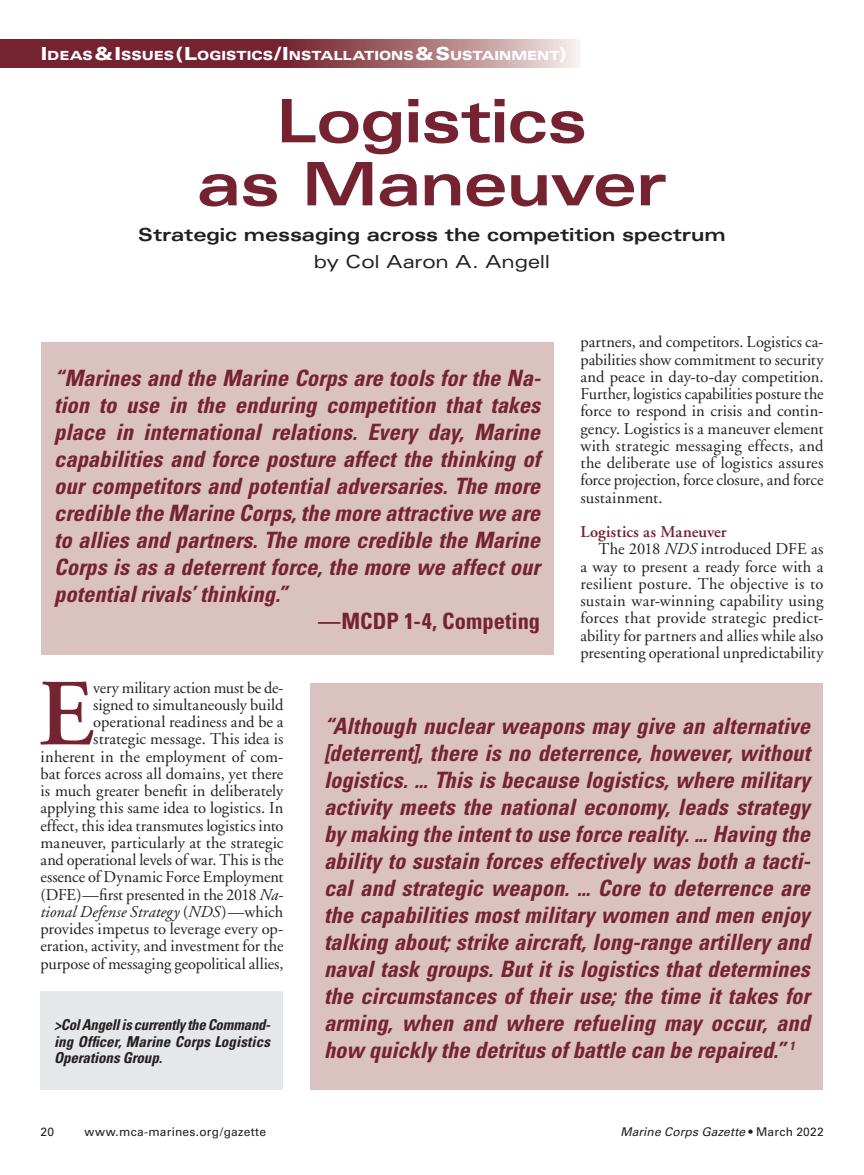
<style>
.page{position:relative;width:864px;height:1175px;background:#fff}
.page>*{position:absolute;margin:0;border:0;box-sizing:border-box;transform-origin:0 0}
.t1{font:600 94.5px "Adobe Garamond";color:#752331}
.t2{font:700 expanded 60px/63px "Univers";letter-spacing:-.015em;color:#752331;text-align:center}
.t3{font:italic 700 condensed 22.5px/27px "Univers";color:#752331;text-align:justify}
.t4{font:700 condensed 22.5px "Univers";letter-spacing:.005em;color:#752331}
.t5{font:700 expanded 18px "Univers";letter-spacing:-.005em;color:#231f20}
.t6{font:expanded 18px "Univers";letter-spacing:-.005em;color:#231f20}
.t7{font:16.5px/17.2px "Adobe Garamond";color:#231f20;text-align:right}
.t8{font:600 16.5px "Adobe Garamond";letter-spacing:.005em;color:#752331}
.t9{font:italic 700 condensed 15px/16.5px "Univers";color:#231f20;text-align:justify}
.t10{font:900 expanded 12.6px "Univers";color:#fff}
.t11{font:12px "Univers";letter-spacing:.02em;color:#231f20}
.t12{font:italic 12px "Univers";letter-spacing:.015em;color:#231f20}
.s1{font-size:18px}
.s2{font-style:italic}
.s3{font-style:normal}
</style>
<div class="page">
<svg style="left:0;top:40px;width:579px;height:28px;background:#93525b"></svg>
<div style="left:40px;top:991px;width:244px;height:98px;background:#e6e7e8"></div>
<div style="left:41px;top:342px;width:513px;height:313px;background:#dac2c0"></div>
<div style="left:310px;top:684px;width:514px;height:405px;background:#dac2c0"></div>
<p class="t10" style="left:41px;top:48px;width:528px"><span class="s1">I</span>DEAS <span class="s1">&amp; I</span>SSUES <span class="s1">(L</span>OGISTICS<span class="s1">/I</span>NSTALLATIONS <span class="s1">&amp; S</span>USTAI NMENT<span class="s1">)</span></p>
<h2 class="t2" style="left:197px;top:89px;width:471px">Logistics<br>as Maneuver</h2>
<p class="t5" style="left:138px;top:225px;width:589px">Strategic messaging across the competition spectrum</p>
<p class="t6" style="left:314px;top:251px;width:238px">by Col Aaron A. Angell</p>
<p class="t3" style="left:54px;top:364px;width:488px">“Marines and the Marine Corps are tools for the Na&shy;tion to use in the enduring competition that takes place in international relations. Every day, Marine capabilities and force posture affect the thinking of our competitors and potential adversaries. The more credible the Marine Corps, the more attractive we are to allies and partners. The more credible the Marine Corps is as a deterrent force, the more we affect our potential rivals’ thinking.”</p>
<h3 class="t4" style="left:318px;top:607px;width:223px">—MCDP 1-4, Competing</h3>
<p class="t7" style="left:580px;top:334px;width:245px;text-align:justify">partners, and competitors. Logistics ca&shy;pabilities show commitment to security and peace in day-to-day competition.<br>Further, logistics capabilities posture the force to respond in crisis and contin&shy;gency. Logistics is a maneuver element with strategic messaging effects, and the deliberate use of logistics assures force projection, force closure, and force sustainment.</p>
<p class="t8" style="left:580px;top:523px;width:148px">Logistics as Maneuver</p>
<p class="t7" style="left:599px;top:541px;width:226px">The 2018 <span class="s2">NDS</span> introduced DFE as</p>
<p class="t7" style="left:580px;top:558px;width:244px">a way to present a ready force with a</p>
<p class="t7" style="left:580px;top:575px;width:245px">resilient posture. The objective is to</p>
<p class="t7" style="left:580px;top:593px;width:244px">sustain war-winning capability using</p>
<p class="t7" style="left:580px;top:610px;width:244px">forces that provide strategic predict-</p>
<p class="t7" style="left:580px;top:627px;width:244px">ability for partners and allies while also</p>
<p class="t7" style="left:580px;top:644px;width:245px">presenting operational unpredictability</p>
<p class="t7" style="left:40px;top:679px;width:245px">very military action must be de-<br>signed to simultaneously build operational readiness and be a strategic message. This idea is inherent in the employment of com&shy;bat forces across all domains, yet there is much greater benefit in deliberately applying this same idea to logistics. In effect, this idea transmutes logistics into maneuver, particularly at the strategic and operational levels of war. This is the essence of Dynamic Force Employment (DFE)—first presented in the 2018 <span class="s2">Na&shy;tional Defense Strategy</span> (<span class="s2">NDS</span>)—which provides impetus to leverage every op&shy;eration, activity, and investment for the purpose of messaging geopolitical allies,</p>
<h1 class="t1" style="left:38px;top:662px;width:56px">E</h1>
<p class="t9" style="left:54px;top:1016px;width:218px">&gt;Col Angell is currently the Command&shy;ing Officer, Marine Corps Logistics Operations Group.</p>
<p class="t3" style="left:324px;top:712px;width:488px">“Although nuclear weapons may give an alternative [deterrent], there is no deterrence, however, without logistics. ... This is because logistics, where military activity meets the national economy, leads strategy by making the intent to use force reality. ... Having the ability to sustain forces effectively was both a tacti&shy;cal and strategic weapon. ... Core to deterrence are the capabilities most military women and men enjoy talking about; strike aircraft, long-range artillery and naval task groups. But it is logistics that determines the circumstances of their use; the time it takes for arming, when and where refueling may occur, and how quickly the detritus of battle can be repaired.” <sup>1</sup></p>
<p class="t11" style="left:40px;top:1124px;width:15px">20</p>
<p class="t11" style="left:84px;top:1124px;width:183px">www.mca-marines.org/gazette</p>
<p class="t12" style="left:620px;top:1124px;width:205px">Marine Corps Gazette <span class="s3">• March 2022</span></p>
</div>
